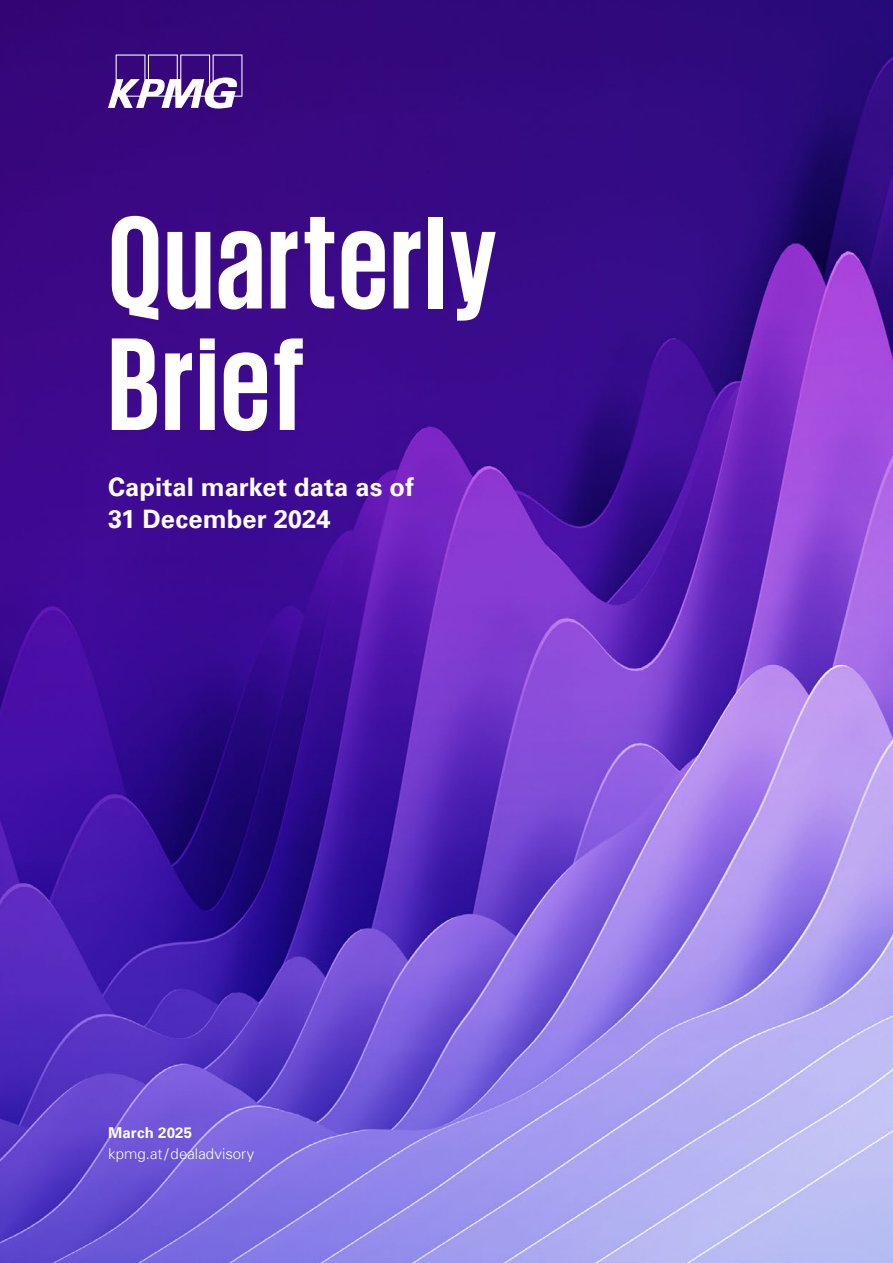
<style>
.page{position:relative;width:893px;height:1263px;background:#fff}
.page>*{position:absolute;margin:0;border:0;box-sizing:border-box;transform-origin:0 0}
.t1{font:700 135px/121.5px "KPMG";letter-spacing:.015em;color:#fff}
.t2{font:700 25.5px/31.5px "Universfor KPMG";letter-spacing:.005em;color:#fff}
.t3{font:300 15px "Universfor KPMG";letter-spacing:.005em;color:#fff}
.t4{font:700 15px "Universfor KPMG";letter-spacing:.015em;color:#fff}
</style>
<div class="page">
<img style="left:0;top:0;width:893px;height:1263px">
<svg style="left:108px;top:55px;width:134px;height:54px"></svg>
<h1 class="t1" style="left:108px;top:198px;width:390px">Quarterly<br>Brief</h1>
<p class="t2" style="left:108px;top:471px;width:307px">Capital market data as of<br>31 December 2024</p>
<p class="t4" style="left:108px;top:1124px;width:86px">March 2025</p>
<p class="t3" style="left:108px;top:1144px;width:148px">kpmg.at/dealadvisory</p>
</div>
